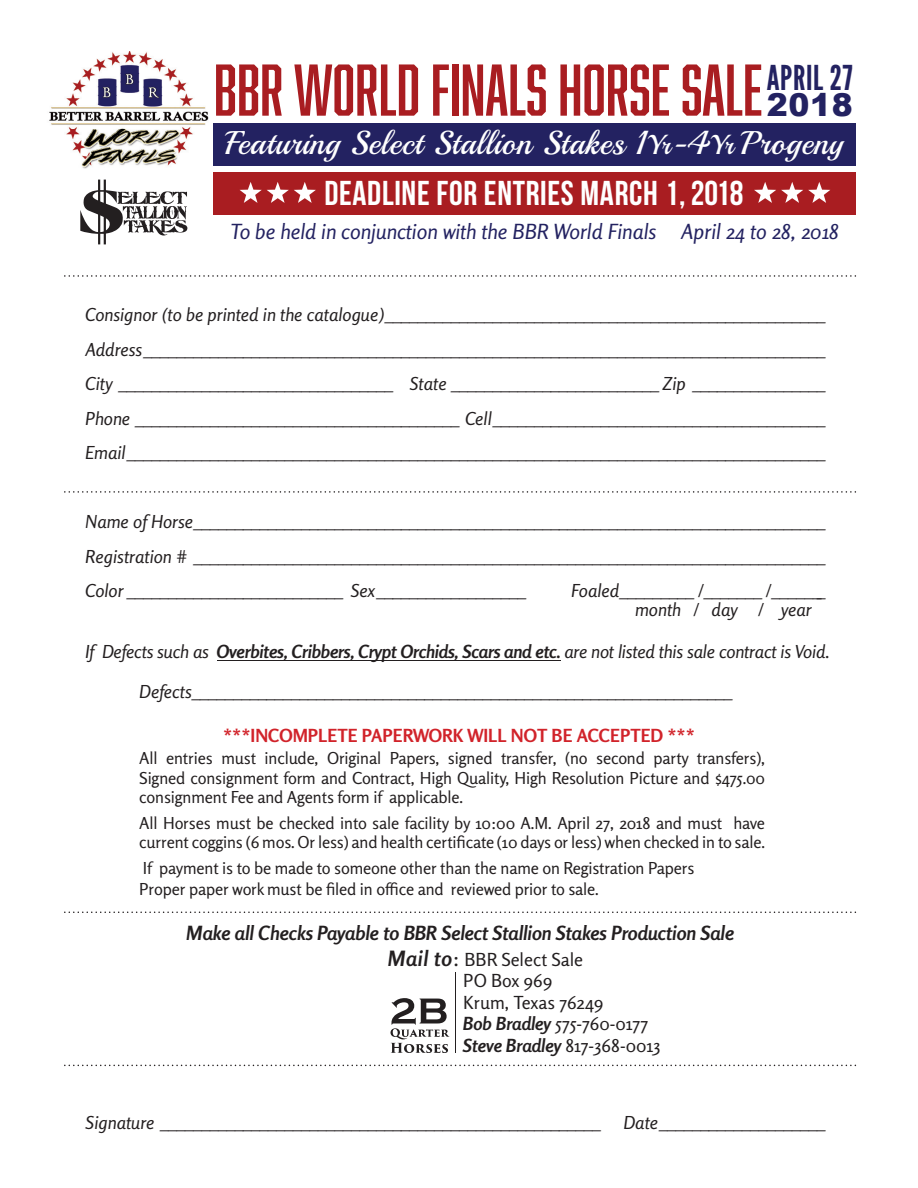
<style>
.page{position:relative;width:918px;height:1188px;background:#fff}
.page>*{position:absolute;margin:0;border:0;box-sizing:border-box;transform-origin:0 0}
.t1{font:67.35px "Abolition";color:#a91d21}
.t2{font:34.5px "Bebas Neue";letter-spacing:.02em;color:#fff}
.t3{font:32.85px "Playball";letter-spacing:.02em;color:#fff}
.t4{font:900 31.5px "Arial";color:#232261}
.t5{font:italic 21px "Rosario";color:#232261}
.t6{font:italic 700 19.5px "Rosario";color:#231f20}
.t7{font:italic 18px/34.5px "Rosario";color:#231f20;text-align:justify}
.t8{font:18px/21.6px "Rosario";color:#231f20}
.t9{font:700 18px "Rosario";color:#d1232a}
.t10{font:16.5px/19.5px "Rosario";letter-spacing:-.01em;color:#231f20}
.s1{font-size:27.6px}
.s2{font-weight:700}
.s3{font-weight:700;font-style:italic;font-size:21px}
.s4{font-size:21px}
.s5{font-weight:700;font-style:italic}
</style>
<div class="page">
<hr style="left:217px;top:660px;width:343px;height:1px;background:#231f20">
<svg style="left:64px;top:912px;width:792px;height:1px"></svg>
<svg style="left:64px;top:275px;width:792px;height:2px"></svg>
<svg style="left:64px;top:491px;width:792px;height:2px"></svg>
<svg style="left:64px;top:1065px;width:792px;height:1px"></svg>
<svg style="left:391px;top:998px;width:59px;height:55px"></svg>
<hr style="left:456px;top:972px;width:1px;height:81px;background:#231f20">
<img style="left:49px;top:51px;width:165px;height:118px">
<div style="left:214px;top:172px;width:642px;height:43px;background:#a91d21"></div>
<div style="left:214px;top:124px;width:642px;height:42px;background:#232261"></div>
<svg style="left:240px;top:182px;width:76px;height:21px"></svg>
<svg style="left:754px;top:182px;width:76px;height:21px"></svg>
<svg style="left:80px;top:180px;width:108px;height:64px"></svg>
<h1 class="t1" style="left:214px;top:51px;width:640px">BBR W0RLD FINALS HORSE SALE<sup>APRIL</sup> <sup>27</sup></h1>
<h3 class="t4" style="left:767px;top:82px;width:87px">2018</h3>
<h3 class="t3" style="left:225px;top:123px;width:620px">Featuring Select Stallion Stakes 1<span class="s1">Yr</span>-4<span class="s1">Yr</span> Progeny</h3>
<h2 class="t2" style="left:324px;top:174px;width:421px">DEADLINE FOR ENTRIES MARCH 1, 2018</h2>
<p class="t5" style="left:231px;top:219px;width:609px">To be held in conjunction with the BBR World Finals April 24 to 28, 2018</p>
<p class="t7" style="left:85px;top:298px;width:742px">Consignor (to be printed in the catalogue) _____________________________________________________ Address __________________________________________________________________________________ City _________________________________ State _________________________ Zip ________________ Phone _______________________________________ Cell ________________________________________ Email ____________________________________________________________________________________</p>
<p class="t7" style="left:85px;top:505px;width:742px">Name of Horse ____________________________________________________________________________ Registration # ____________________________________________________________________________ Color __________________________ Sex __________________</p>
<p class="t7" style="left:635px;top:582px;width:192px;line-height:18.6px;text-indent:-64px">Foaled_________ /_______ /_______ month / day / year</p>
<p class="t7" style="left:85px;top:635px;width:746px">If Defects such as <span class="s2">Overbites, Cribbers, Crypt Orchids, Scars and etc.</span> are not listed this sale contract is Void.</p>
<p class="t7" style="left:139px;top:674px;width:595px">Defects_________________________________________________________________</p>
<p class="t9" style="left:223px;top:724px;width:473px">***INCOMPLETE PAPERWORK WILL NOT BE ACCEPTED ***</p>
<p class="t10" style="left:139px;top:749px;width:627px;text-align:justify">All entries must include, Original Papers, signed transfer, (no second party transfers), Signed consignment form and Contract, High Quality, High Resolution Picture and $475.00 consignment Fee and Agents form if applicable.</p>
<p class="t10" style="left:139px;top:813px;width:627px">All Horses must be checked into sale facility by 10:00 A.M. April 27, 2018 and must have current coggins (6 mos. Or less) and health certificate (10 days or less) when checked in to sale.</p>
<p class="t10" style="left:139px;top:857px;width:557px;line-height:21.6px">If payment is to be made to someone other than the name on Registration Papers<br>Proper paper work must be filed in office and reviewed prior to sale.</p>
<p class="t6" style="left:187px;top:921px;width:549px">Make all Checks Payable to BBR Select Stallion Stakes Production Sale</p>
<p class="t8" style="left:463px;top:948px;width:199px;text-indent:-75px"><span class="s3">Mail to</span><span class="s4">:</span> BBR Select Sale<br>PO Box 969<br>Krum, Texas 76249<br><span class="s5">Bob Bradley</span> 575-760-0177<br><span class="s5">Steve Bradley</span> 817-368-0013</p>
<p class="t7" style="left:85px;top:1106px;width:517px">Signature _____________________________________________________</p>
<p class="t7" style="left:624px;top:1106px;width:203px">Date ____________________</p>
</div>
